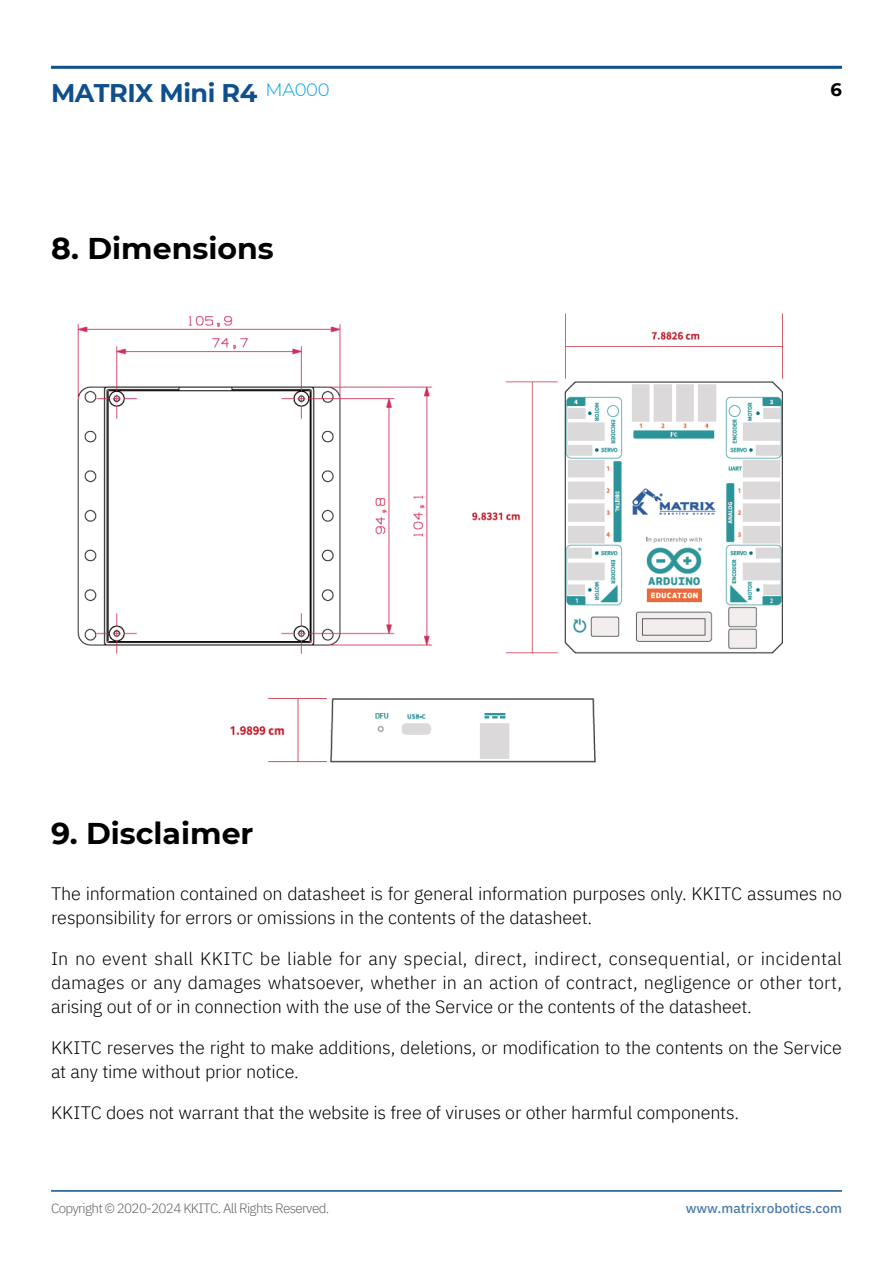
<style>
.page{position:relative;width:893px;height:1263px;background:#fff}
.page>*{position:absolute;margin:0;border:0;box-sizing:border-box;transform-origin:0 0}
.t1{font:700 30px "Montserrat";color:#000}
.t2{font:700 25.5px "Montserrat";letter-spacing:-.02em;color:#0f4f8d}
.t3{font:300 18px/24px "IBM Plex Sans";letter-spacing:-.01em;color:#000}
.t4{font:700 18px "Montserrat";color:#000}
.t5{font:300 13.5px "IBM Plex Sans";letter-spacing:-.05em;color:#656464}
.t6{font:500 13.5px "IBM Plex Sans";color:#4b7baa}
</style>
<div class="page">
<hr style="left:51px;top:1190px;width:791px;height:2px;background:#0f4f8d">
<hr style="left:51px;top:66px;width:791px;height:3px;background:#0f4f8d">
<img style="left:77px;top:316px;width:356px;height:338px">
<img style="left:472px;top:313px;width:311px;height:341px">
<img style="left:230px;top:698px;width:366px;height:65px">
<h2 class="t2" style="left:51px;top:75px;width:280px">MATRIX Mini R4 <sup>MA000</sup></h2>
<p class="t4" style="left:830px;top:77px;width:13px">6</p>
<h1 class="t1" style="left:51px;top:227px;width:224px">8. Dimensions</h1>
<h1 class="t1" style="left:51px;top:812px;width:204px">9. Disclaimer</h1>
<p class="t3" style="left:51px;top:880px;width:792px">The information contained on datasheet is for general information purposes only. KKITC assumes no responsibility for errors or omissions in the contents of the datasheet.</p>
<p class="t3" style="left:51px;top:945px;width:792px;text-align:justify">In no event shall KKITC be liable for any special, direct, indirect, consequential, or incidental damages or any damages whatsoever, whether in an action of contract, negligence or other tort, arising out of or in connection with the use of the Service or the contents of the datasheet.</p>
<p class="t3" style="left:51px;top:1034px;width:792px">KKITC reserves the right to make additions, deletions, or modification to the contents on the Service at any time without prior notice.</p>
<p class="t3" style="left:51px;top:1099px;width:690px">KKITC does not warrant that the website is free of viruses or other harmful components.</p>
<p class="t5" style="left:51px;top:1198px;width:280px">Copyright © 2020-2024 KKITC. All Rights Reserved.</p>
<p class="t6" style="left:686px;top:1198px;width:158px">www.matrixrobotics.com</p>
</div>
